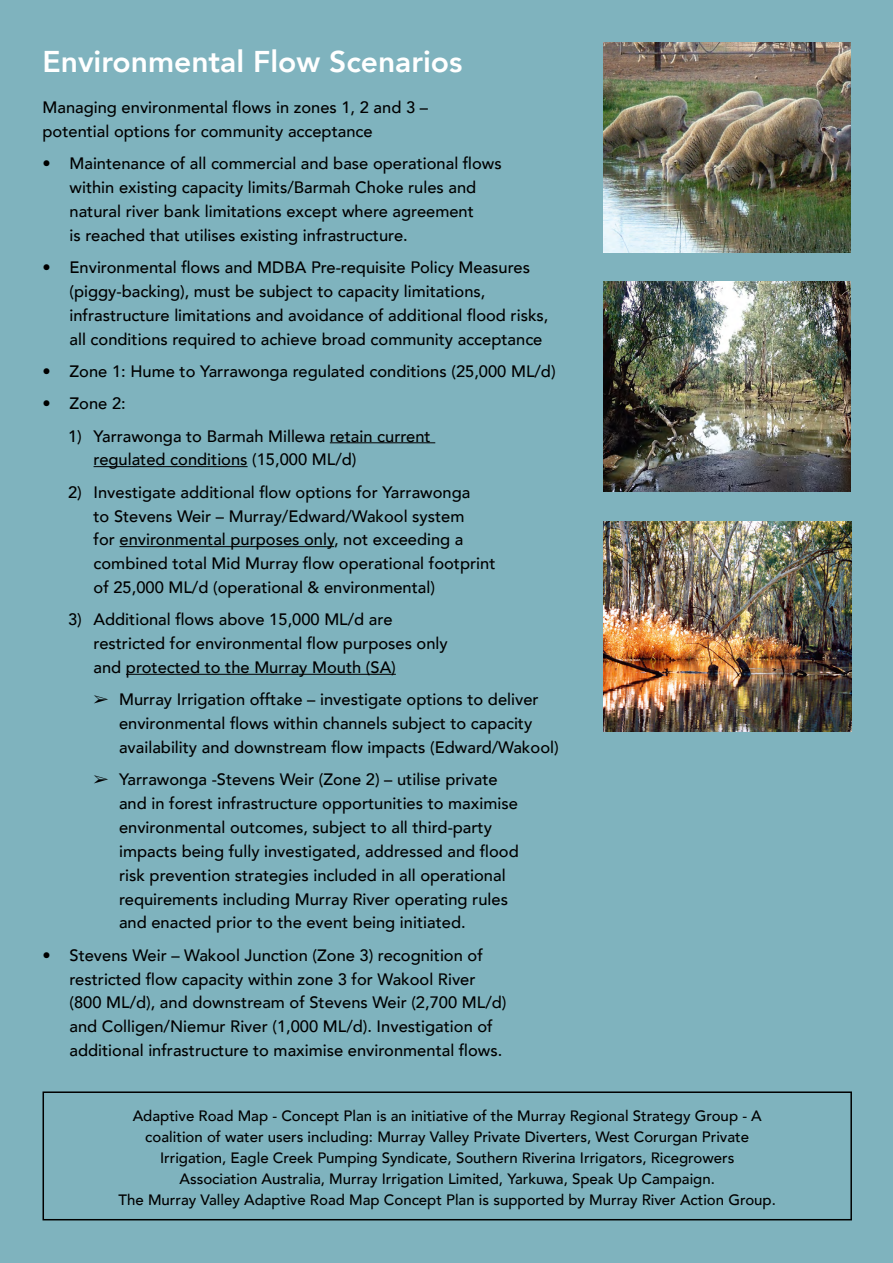
<style>
.page{position:relative;width:893px;height:1263px;background:#7fb3be}
.page>*{position:absolute;margin:0;border:0;box-sizing:border-box;transform-origin:0 0}
.t1{font:800 30px "Avenir";color:#fff}
.t2{font:500 16.5px/23.9px "Avenir";color:#000}
.t3{font:500 15px/21px "Avenir";color:#000;text-align:center}
</style>
<div class="page">
<img style="left:604px;top:42px;width:246px;height:210px">
<img style="left:604px;top:521px;width:248px;height:210px">
<img style="left:604px;top:282px;width:246px;height:210px">
<hr style="left:330px;top:442px;width:105px;height:1px;background:#000">
<hr style="left:94px;top:466px;width:154px;height:1px;background:#000">
<hr style="left:120px;top:546px;width:214px;height:1px;background:#000">
<hr style="left:126px;top:674px;width:270px;height:1px;background:#000">
<div style="left:43px;top:1091px;width:809px;height:129px;border:2px solid #000"></div>
<h1 class="t1" style="left:43px;top:38px;width:421px">Environmental Flow Scenarios</h1>
<p class="t2" style="left:43px;top:95px;width:387px">Managing environmental flows in zones 1, 2 and 3 – potential options for community acceptance</p>
<p class="t2" style="left:70px;top:151px;width:434px;text-indent:-27px">• Maintenance of all commercial and base operational flows within existing capacity limits/Barmah Choke rules and natural river bank limitations except where agreement<br>is reached that utilises existing infrastructure.</p>
<p class="t2" style="left:70px;top:254px;width:480px;text-indent:-27px">• Environmental flows and MDBA Pre-requisite Policy Measures (piggy-backing), must be subject to capacity limitations, infrastructure limitations and avoidance of additional flood risks, all conditions required to achieve broad community acceptance</p>
<p class="t2" style="left:43px;top:358px;width:515px">• Zone 1: Hume to Yarrawonga regulated conditions (25,000 ML/d)</p>
<p class="t2" style="left:43px;top:391px;width:85px">• Zone 2:</p>
<p class="t2" style="left:94px;top:423px;width:339px;text-indent:-26px">1) Yarrawonga to Barmah Millewa retain current regulated conditions (15,000 ML/d)</p>
<p class="t2" style="left:94px;top:479px;width:403px;text-indent:-26px">2) Investigate additional flow options for Yarrawonga<br>to Stevens Weir – Murray/Edward/Wakool system<br>for environmental purposes only, not exceeding a combined total Mid Murray flow operational footprint of 25,000 ML/d (operational &amp; environmental)</p>
<p class="t2" style="left:94px;top:607px;width:356px;text-indent:-26px">3) Additional flows above 15,000 ML/d are restricted for environmental flow purposes only and protected to the Murray Mouth (SA)</p>
<p class="t2" style="left:119px;top:687px;width:441px;text-indent:-26px">➢ Murray Irrigation offtake – investigate options to deliver environmental flows within channels subject to capacity availability and downstream flow impacts (Edward/Wakool)</p>
<p class="t2" style="left:119px;top:767px;width:401px;text-indent:-26px">➢ Yarrawonga -Stevens Weir (Zone 2) – utilise private and in forest infrastructure opportunities to maximise environmental outcomes, subject to all third-party impacts being fully investigated, addressed and flood risk prevention strategies included in all operational requirements including Murray River operating rules and enacted prior to the event being initiated.</p>
<p class="t2" style="left:69px;top:942px;width:438px;text-indent:-27px">• Stevens Weir – Wakool Junction (Zone 3) recognition of restricted flow capacity within zone 3 for Wakool River (800 ML/d), and downstream of Stevens Weir (2,700 ML/d) and Colligen/Niemur River (1,000 ML/d). Investigation of additional infrastructure to maximise environmental flows.</p>
<p class="t3" style="left:119px;top:1104px;width:659px">Adaptive Road Map - Concept Plan is an initiative of the Murray Regional Strategy Group - A coalition of water users including: Murray Valley Private Diverters, West Corurgan Private Irrigation, Eagle Creek Pumping Syndicate, Southern Riverina Irrigators, Ricegrowers<br>Association Australia, Murray Irrigation Limited, Yarkuwa, Speak Up Campaign.<br>The Murray Valley Adaptive Road Map Concept Plan is supported by Murray River Action Group.</p>
</div>
